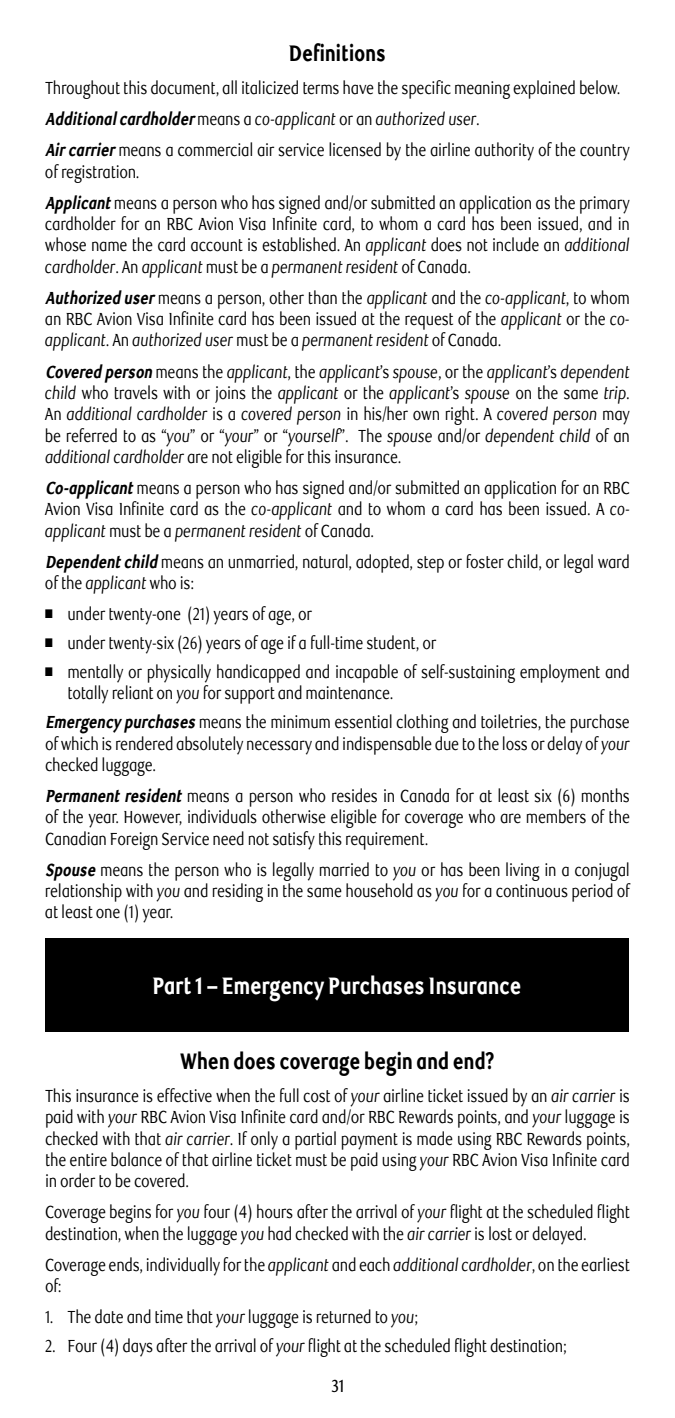
<style>
.page{position:relative;width:675px;height:1418px;background:#fff}
.page>*{position:absolute;margin:0;border:0;box-sizing:border-box;transform-origin:0 0}
.t1{font:800 23.75px "RBC Text";letter-spacing:-.02em;color:#fff;scale:.8 1}
.t2{font:800 22.5px "RBC Text";letter-spacing:-.02em;color:#000;scale:.8 1}
.t3{font:17.5px/21.2px "RBC Text";letter-spacing:-.02em;color:#000;text-align:justify;scale:.8 1}
.t4{font:italic 17.5px/21.2px "RBC Text";letter-spacing:-.02em;color:#000;text-align:justify;scale:.8 1}
.t5{font:500 17.5px "RBC Text";color:#000;scale:.8 1}
.s1{font-weight:800;font-style:italic}
.s2{font-style:italic}
.s3{font-weight:800}
.s4{font-style:normal}
</style>
<div class="page">
<div style="left:45px;top:938px;width:584px;height:94px;background:#000"></div>
<p class="t2" style="left:289px;top:40px;width:123px">Definitions</p>
<p class="t3" style="left:45px;top:73px;width:733px;line-height:31.2px;text-align:left">Throughout this document, all italicized terms have the specific meaning explained below.<br><span class="s1">Additionalcardholder</span>means a <span class="s2">co-applicant</span> or an <span class="s2">authorized user</span>.<br><span class="s1">Aircarrier</span>means a commercial air service licensed by the airline authority of the country</p>
<p class="t3" style="left:45px;top:156px;width:733px;line-height:31.2px">of registration.<br><span class="s1">Applicant</span>means a person who has signed and/or submitted an application as the primary</p>
<p class="t3" style="left:45px;top:214px;width:733px">cardholder for an RBC Avion Visa Infinite card, to whom a card has been issued, and in whose name the card account is established. An <span class="s2">applicant</span> does not include an <span class="s2">additional cardholder</span>. An <span class="s2">applicant</span> must be a <span class="s2">permanent resident</span> of Canada.</p>
<p class="t3" style="left:45px;top:288px;width:733px"><span class="s1">Authorized user</span>means a person, other than the <span class="s2">applicant</span> and the <span class="s2">co-applicant</span>, to whom an RBC Avion Visa Infinite card has been issued at the request of the <span class="s2">applicant</span> or the <span class="s2">co&shy;applicant</span>. An <span class="s2">authorized user</span> must be a <span class="s2">permanent resident</span> of Canada.</p>
<p class="t4" style="left:45px;top:361px;width:733px"><span class="s3">Covered person</span> <span class="s4">means the</span> applicant<span class="s4">, the</span> applicant<span class="s4">’s</span> spouse<span class="s4">, or the</span> applicant<span class="s4">’s</span> dependent child <span class="s4">who travels with or joins the</span> applicant <span class="s4">or the</span> applicant<span class="s4">’s</span> spouse <span class="s4">on the same</span> trip<span class="s4">.<br>An</span> additional cardholder <span class="s4">is a</span> covered person <span class="s4">in his/her own right. A</span> covered person <span class="s4">may be referred to as “</span>you<span class="s4">” or “</span>your<span class="s4">” or “</span>yourself<span class="s4">”. The</span> spouse <span class="s4">and/or</span> dependent child <span class="s4">of an </span>additional cardholder <span class="s4">are not eligible for this insurance.</span></p>
<p class="t3" style="left:45px;top:478px;width:733px"><span class="s1">Co-applicant</span>means a person who has signed and/or submitted an application for an RBC Avion Visa Infinite card as the <span class="s2">co-applicant</span> and to whom a card has been issued. A <span class="s2">co&shy;applicant</span> must be a <span class="s2">permanent resident</span> of Canada.</p>
<p class="t3" style="left:45px;top:551px;width:733px"><span class="s1">Dependentchild</span> means an unmarried, natural, adopted, step or foster child, or legal ward of the <span class="s2">applicant</span> who is:</p>
<p class="t3" style="left:45px;top:604px;width:335px">■ under twenty-one (21) years of age, or</p>
<p class="t3" style="left:45px;top:633px;width:491px">■ under twenty-six (26) years of age if a full-time student, or</p>
<p class="t3" style="left:67px;top:662px;width:705px;text-indent:-22px">■ mentally or physically handicapped and incapable of self-sustaining employment and totally reliant on <span class="s2">you</span> for support and maintenance.</p>
<p class="t3" style="left:45px;top:712px;width:733px"><span class="s1">Emergencypurchases</span>means the minimum essential clothing and toiletries, the purchase of which is rendered absolutely necessary and indispensable due to the loss or delay of <span class="s2">your </span>checked luggage.</p>
<p class="t3" style="left:45px;top:786px;width:733px"><span class="s1">Permanentresident</span> means a person who resides in Canada for at least six (6) months of the year. However, individuals otherwise eligible for coverage who are members of the Canadian Foreign Service need not satisfy this requirement.</p>
<p class="t3" style="left:45px;top:859px;width:733px"><span class="s1">Spouse</span> means the person who is legally married to <span class="s2">you</span> or has been living in a conjugal relationship with <span class="s2">you</span> and residing in the same household as <span class="s2">you</span> for a continuous period of at least one (1) year.</p>
<h1 class="t1" style="left:152px;top:971px;width:463px">Part 1 – Emergency Purchases Insurance</h1>
<p class="t2" style="left:180px;top:1048px;width:395px">When does coverage begin and end?</p>
<p class="t3" style="left:45px;top:1086px;width:733px">This insurance is effective when the full cost of <span class="s2">your</span> airline ticket issued by an <span class="s2">air carrier</span> is paid with <span class="s2">your</span> RBC Avion Visa Infinite card and/or RBC Rewards points, and <span class="s2">your</span> luggage is checked with that <span class="s2">air carrier</span>. If only a partial payment is made using RBC Rewards points, the entire balance of that airline ticket must be paid using <span class="s2">your</span> RBC Avion Visa Infinite card in order to be covered.</p>
<p class="t3" style="left:45px;top:1202px;width:733px">Coverage begins for <span class="s2">you</span> four (4) hours after the arrival of <span class="s2">your</span> flight at the scheduled flight destination, when the luggage <span class="s2">you</span> had checked with the <span class="s2">air carrier</span> is lost or delayed.</p>
<p class="t3" style="left:45px;top:1254px;width:733px">Coverage ends, individually for the <span class="s2">applicant</span> and each <span class="s2">additional cardholder</span>, on the earliest of:</p>
<p class="t3" style="left:45px;top:1307px;width:468px">1. The date and time that <span class="s2">your</span> luggage is returned to <span class="s2">you</span>;</p>
<p class="t3" style="left:45px;top:1336px;width:654px">2. Four (4) days after the arrival of <span class="s2">your</span> flight at the scheduled flight destination;</p>
<p class="t5" style="left:331px;top:1375px;width:18px">31</p>
</div>
